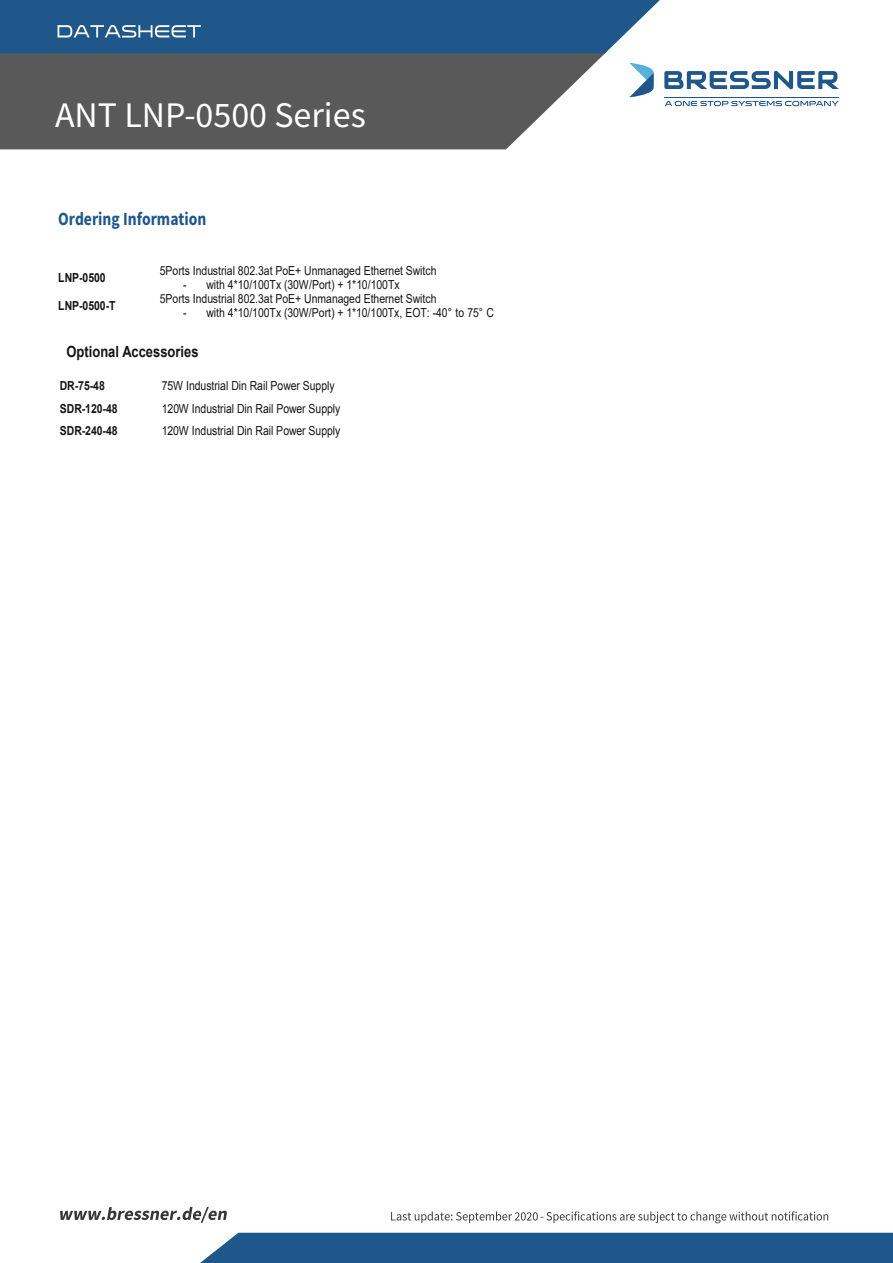
<style>
.page{position:relative;width:893px;height:1263px;background:#fff}
.page>*{position:absolute;margin:0;border:0;box-sizing:border-box;transform-origin:0 0}
.t1{font:36px "Source Sans Pro";color:#fff}
.t2{font:700 18.6px "Source Sans Pro";color:#20578b;scale:.84 1}
.t3{font:700 15.45px "Arial";color:#131413;scale:.84 1}
.t4{font:12.45px "Arial";letter-spacing:-.005em;color:#131413;scale:.84 1}
.t5{font:12.45px "Arial";letter-spacing:-.005em;color:#131413;scale:.84 1}
.t6{font:700 12.45px "Arial";letter-spacing:-.005em;color:#131413;scale:.84 1}
</style>
<div class="page">
<img style="left:60px;top:1206px;width:166px;height:17px">
<img style="left:391px;top:1211px;width:438px;height:12px">
<img style="left:540px;top:1211px;width:8px;height:12px">
<svg style="left:0;top:53px;width:606px;height:96px;background:#666"></svg>
<div style="left:0;top:0;width:660px;height:53px;background:#20578b"></div>
<img style="left:56px;top:25px;width:160px;height:16px">
<div style="left:200px;top:1233px;width:693px;height:30px;background:#20578b"></div>
<svg style="left:629px;top:63px;width:25px;height:34px"></svg>
<svg style="left:664px;top:71px;width:175px;height:18px"></svg>
<hr style="left:664px;top:97px;width:175px;height:1px;background:#20578b">
<svg style="left:665px;top:101px;width:174px;height:5px"></svg>
<h1 class="t1" style="left:55px;top:92px;width:312px">ANT LNP-0500 Series</h1>
<h2 class="t2" style="left:58px;top:206px;width:178px">Ordering Information</h2>
<p class="t6" style="left:58px;top:269px;width:58px">LNP-0500</p>
<p class="t4" style="left:160px;top:262px;width:331px">5Ports Industrial 802.3at PoE+ Unmanaged Ethernet Switch</p>
<p class="t4" style="left:183px;top:276px;width:259px">- with 4*10/100Tx (30W/Port) + 1*10/100Tx</p>
<p class="t6" style="left:58px;top:297px;width:70px">LNP-0500-T</p>
<p class="t4" style="left:160px;top:290px;width:331px">5Ports Industrial 802.3at PoE+ Unmanaged Ethernet Switch</p>
<p class="t4" style="left:183px;top:305px;width:371px">- with 4*10/100Tx (30W/Port) + 1*10/100Tx, EOT: -40° to 75° C</p>
<p class="t3" style="left:66px;top:341px;width:159px">Optional Accessories</p>
<p class="t6" style="left:60px;top:377px;width:55px">DR-75-48</p>
<p class="t5" style="left:162px;top:378px;width:207px">75W Industrial Din Rail Power Supply</p>
<p class="t6" style="left:60px;top:399px;width:70px">SDR-120-48</p>
<p class="t5" style="left:162px;top:400px;width:214px">120W Industrial Din Rail Power Supply</p>
<p class="t6" style="left:60px;top:422px;width:70px">SDR-240-48</p>
<p class="t5" style="left:162px;top:422px;width:214px">120W Industrial Din Rail Power Supply</p>
</div>
